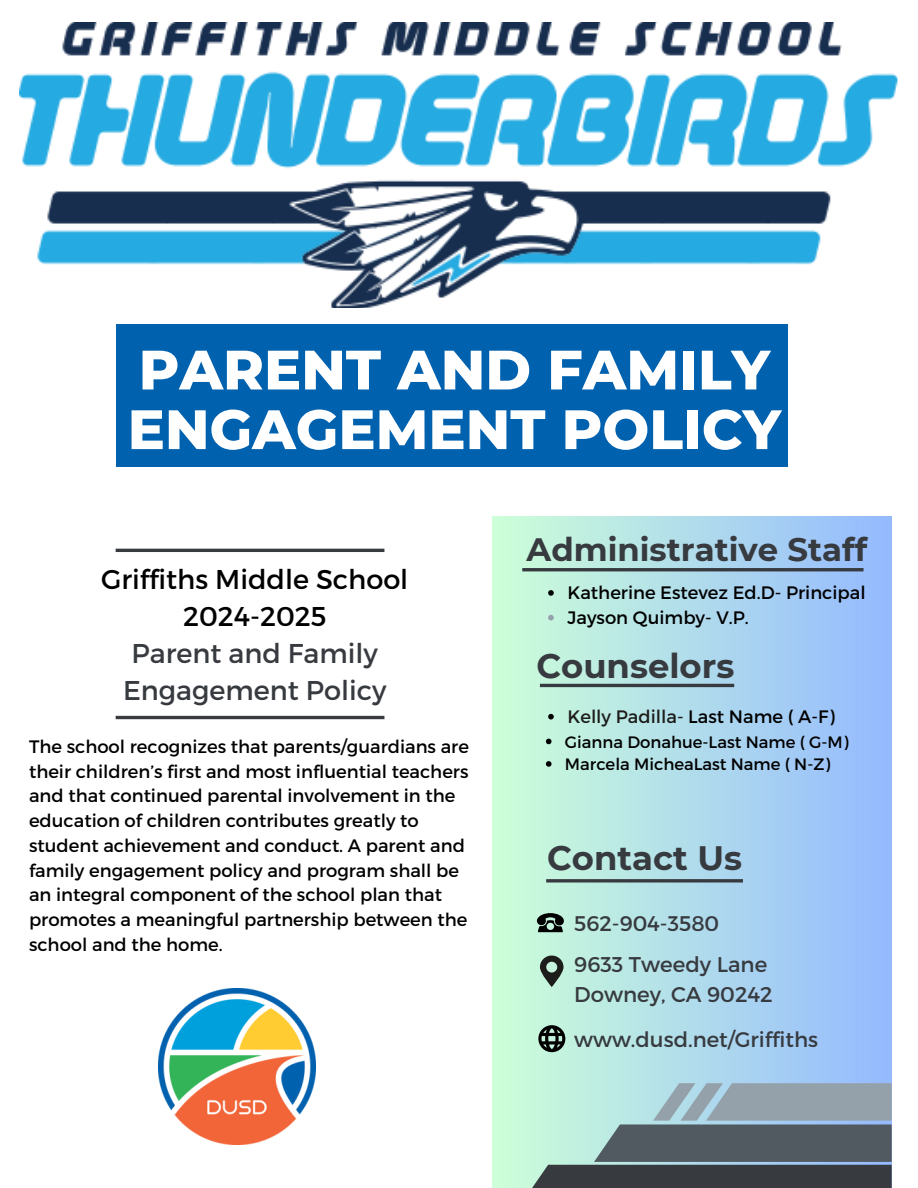
<style>
.page{position:relative;width:918px;height:1188px;background:#fff}
.page>*{position:absolute;margin:0;border:0;box-sizing:border-box;transform-origin:0 0}
.t1{font:800 55.35px/59.7px "Montserrat";color:#fff}
.t2{font:700 33.9px "Montserrat";color:#373a3f}
.t3{font:700 32.4px "Montserrat";color:#373a3f}
.t4{font:27.15px/37.2px "Montserrat";color:#373a3f;text-align:center}
.t5{font:21.3px/29.2px "Montserrat";color:#373a3f}
.t6{font:21.15px "Montserrat";color:#373a3f}
.t7{font:18px/24.8px "Montserrat";color:#000}
.t8{font:18px "Montserrat";color:#1d1d1b}
.t9{font:16.5px "Montserrat";color:#000}
.s1{color:#000}
</style>
<div class="page">
<div style="left:493px;top:517px;width:399px;height:671px;background:linear-gradient(to right,#cdffd7,#94b9fe)"></div>
<img style="left:20px;top:23px;width:878px;height:284px">
<div style="left:116px;top:324px;width:672px;height:143px;background:#0061ae"></div>
<hr style="left:116px;top:549px;width:268px;height:3px;background:#373a3f">
<hr style="left:116px;top:716px;width:268px;height:3px;background:#373a3f">
<svg style="left:546px;top:879px;width:197px;height:4px"></svg>
<svg style="left:537px;top:913px;width:27px;height:19px"></svg>
<svg style="left:538px;top:1025px;width:27px;height:27px"></svg>
<svg style="left:522px;top:1083px;width:369px;height:105px;background:#7b9092"></svg>
<img style="left:159px;top:988px;width:156px;height:157px">
<svg style="left:548px;top:590px;width:6px;height:6px"></svg>
<svg style="left:548px;top:615px;width:6px;height:5px"></svg>
<svg style="left:548px;top:714px;width:6px;height:5px"></svg>
<svg style="left:546px;top:739px;width:6px;height:5px"></svg>
<svg style="left:546px;top:761px;width:6px;height:6px"></svg>
<hr style="left:540px;top:684px;width:194px;height:3px;background:#373a3f">
<hr style="left:522px;top:568px;width:342px;height:3px;background:#373a3f">
<svg style="left:540px;top:956px;width:24px;height:31px"></svg>
<p class="t1" style="left:128px;top:340px;width:655px">PARENT AND FAMILY<br>ENGAGEMENT POLICY</p>
<h4 class="t4" style="left:101px;top:559px;width:309px"><span class="s1">Griffiths Middle School<br>2024-2025<br></span>Parent and Family<br>Engagement Policy</h4>
<p class="t7" style="left:29px;top:733px;width:441px">The school recognizes that parents/guardians are their children’s first and most influential teachers and that continued parental involvement in the education of children contributes greatly to student achievement and conduct. A parent and family engagement policy and program shall be an integral component of the school plan that promotes a meaningful partnership between the school and the home.</p>
<h3 class="t3" style="left:527px;top:529px;width:342px">Administrative Staff</h3>
<p class="t7" style="left:567px;top:579px;width:300px">Katherine Estevez Ed.D- Principal</p>
<p class="t7" style="left:567px;top:604px;width:183px">Jayson Quimby- V.P.</p>
<p class="t2" style="left:536px;top:645px;width:199px">Counselors</p>
<h2 class="t8" style="left:567px;top:705px;width:269px">Kelly Padilla- <span class="s1">Last Name ( A-F)</span></h2>
<h2 class="t9" style="left:565px;top:731px;width:285px">Gianna Donahue-Last Name ( G-M)</h2>
<h2 class="t9" style="left:565px;top:754px;width:267px">Marcela MicheaLast Name ( N-Z)</h2>
<p class="t2" style="left:547px;top:837px;width:196px">Contact Us</p>
<h4 class="t6" style="left:574px;top:910px;width:146px">562-904-3580</h4>
<p class="t5" style="left:574px;top:949px;width:200px">9633 Tweedy Lane<br>Downey, CA 90242</p>
<h4 class="t6" style="left:574px;top:1025px;width:245px">www.dusd.net/Griffiths</h4>
</div>
